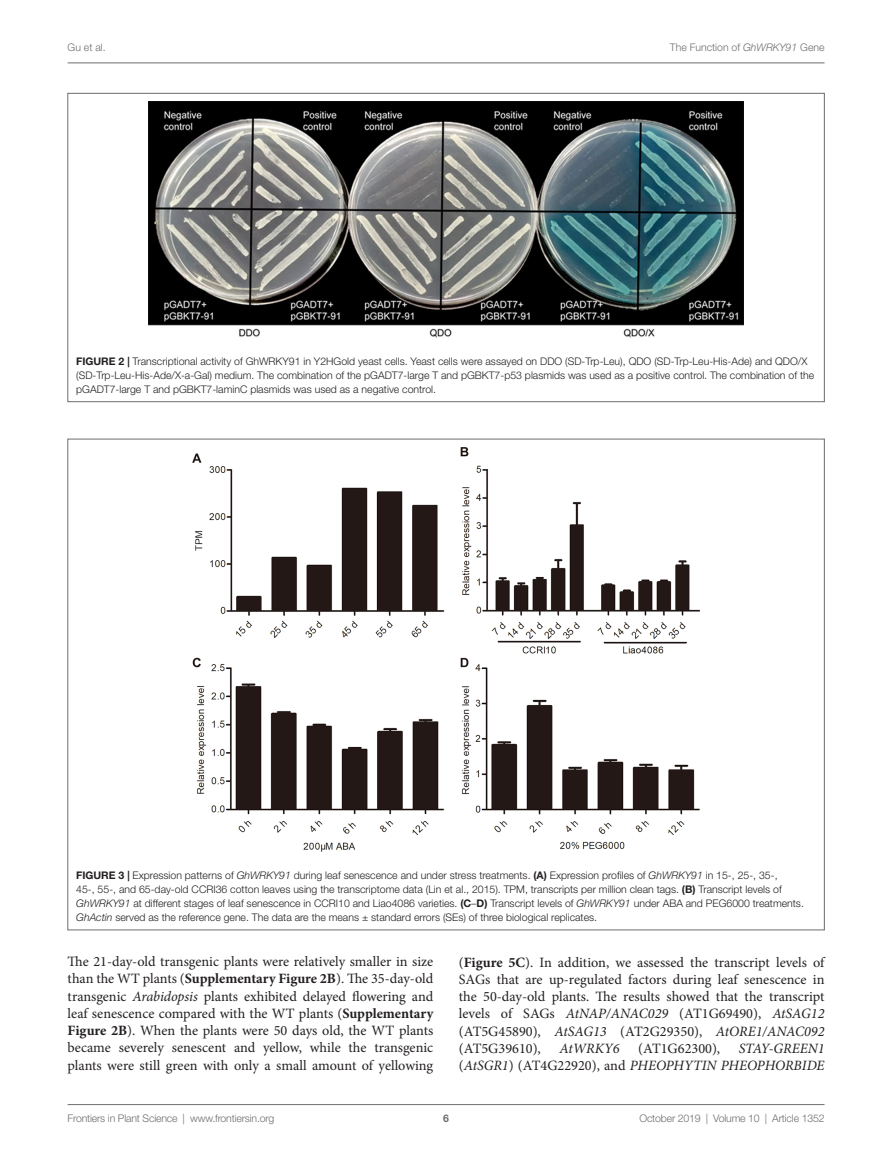
<style>
.page{position:relative;width:893px;height:1170px;background:#fff}
.page>*{position:absolute;margin:0;border:0;box-sizing:border-box;transform-origin:0 0}
.T1{font:14.25px/17.2px "Minion Pro";color:#231f20;text-align:justify}
.T1-2{font:italic 14.25px/17.2px "Minion Pro";color:#231f20;text-align:right}
.FC{font:300 10.5px/14.2px "Helvetica Neue LT Std";color:#231f20}
.t1{font:300 10.5px "Helvetica Neue LT Std";letter-spacing:-.015em;color:#6c6d70}
.t2{font:700 10.5px "Helvetica Neue LT Std";color:#6c6d70}
.s1{font-style:italic}
.s2{font-weight:700}
.s3{font-style:normal}
</style>
<div class="page">
<hr style="left:68px;top:63px;width:756px;height:1px;background:#6c6d70">
<hr style="left:68px;top:1104px;width:756px;height:1px;background:#6c6d70">
<img style="left:148px;top:102px;width:596px;height:236px">
<img style="left:193px;top:447px;width:506px;height:404px">
<p class="t1" style="left:68px;top:41px;width:40px">Gu et al.</p>
<p class="t1" style="left:670px;top:41px;width:156px">The Function of <span class="s1">GhWRKY91</span> Gene</p>
<p class="FC" style="left:76px;top:353px;width:739px"><span class="s2">FIGURE 2 |</span> Transcriptional activity of GhWRKY91 in Y2HGold yeast cells. Yeast cells were assayed on DDO (SD-Trp-Leu), QDO (SD-Trp-Leu-His-Ade) and QDO/X (SD-Trp-Leu-His-Ade/X-a-Gal) medium. The combination of the pGADT7-large T and pGBKT7-p53 plasmids was used as a positive control. The combination of the pGADT7-large T and pGBKT7-laminC plasmids was used as a negative control.</p>
<p class="FC" style="left:76px;top:867px;width:729px"><span class="s2">FIGURE 3 |</span> Expression patterns of <span class="s1">GhWRKY91</span> during leaf senescence and under stress treatments. <span class="s2">(A)</span> Expression profiles of <span class="s1">GhWRKY91</span> in 15-, 25-, 35-,<br>45-, 55-, and 65-day-old CCRI36 cotton leaves using the transcriptome data (Lin et al., 2015). TPM, transcripts per million clean tags. <span class="s2">(B)</span> Transcript levels of <span class="s1">GhWRKY91</span> at different stages of leaf senescence in CCRI10 and Liao4086 varieties. <span class="s2">(C</span>–<span class="s2">D)</span> Transcript levels of <span class="s1">GhWRKY91</span> under ABA and PEG6000 treatments.<br><span class="s1">GhActin</span> served as the reference gene. The data are the means ± standard errors (SEs) of three biological replicates.</p>
<p class="T1" style="left:68px;top:952px;width:367px">The 21-day-old transgenic plants were relatively smaller in size than the WT plants (<span class="s2">Supplementary Figure 2B</span>). The 35-day-old transgenic <span class="s1">Arabidopsis</span> plants exhibited delayed flowering and leaf senescence compared with the WT plants (<span class="s2">Supplementary Figure 2B</span>). When the plants were 50 days old, the WT plants became severely senescent and yellow, while the transgenic plants were still green with only a small amount of yellowing</p>
<p class="T1" style="left:459px;top:953px;width:367px">(<span class="s2">Figure 5C</span>). In addition, we assessed the transcript levels of SAGs that are up-regulated factors during leaf senescence in the 50-day-old plants. The results showed that the transcript levels of SAGs <span class="s1">AtNAP/ANAC029</span> (AT1G69490), <span class="s1">AtSAG12 </span>(AT5G45890), <span class="s1">AtSAG13</span> (AT2G29350), <span class="s1">AtORE1/ANAC092 </span>(AT5G39610),</p>
<p class="T1-2" style="left:559px;top:1039px;width:62px">AtWRKY6</p>
<p class="T1" style="left:638px;top:1039px;width:84px">(AT1G62300),</p>
<p class="T1-2" style="left:459px;top:1039px;width:367px">STAY-GREEN1<br><span class="s3">(</span>AtSGR1<span class="s3">) (AT4G22920), and</span> PHEOPHYTIN PHEOPHORBIDE</p>
<p class="t1" style="left:68px;top:1111px;width:208px">Frontiers in Plant Science | www.frontiersin.org</p>
<p class="t1" style="left:639px;top:1111px;width:187px">October 2019 | Volume 10 | Article 1352</p>
<p class="t2" style="left:443px;top:1111px;width:7px">6</p>
</div>
